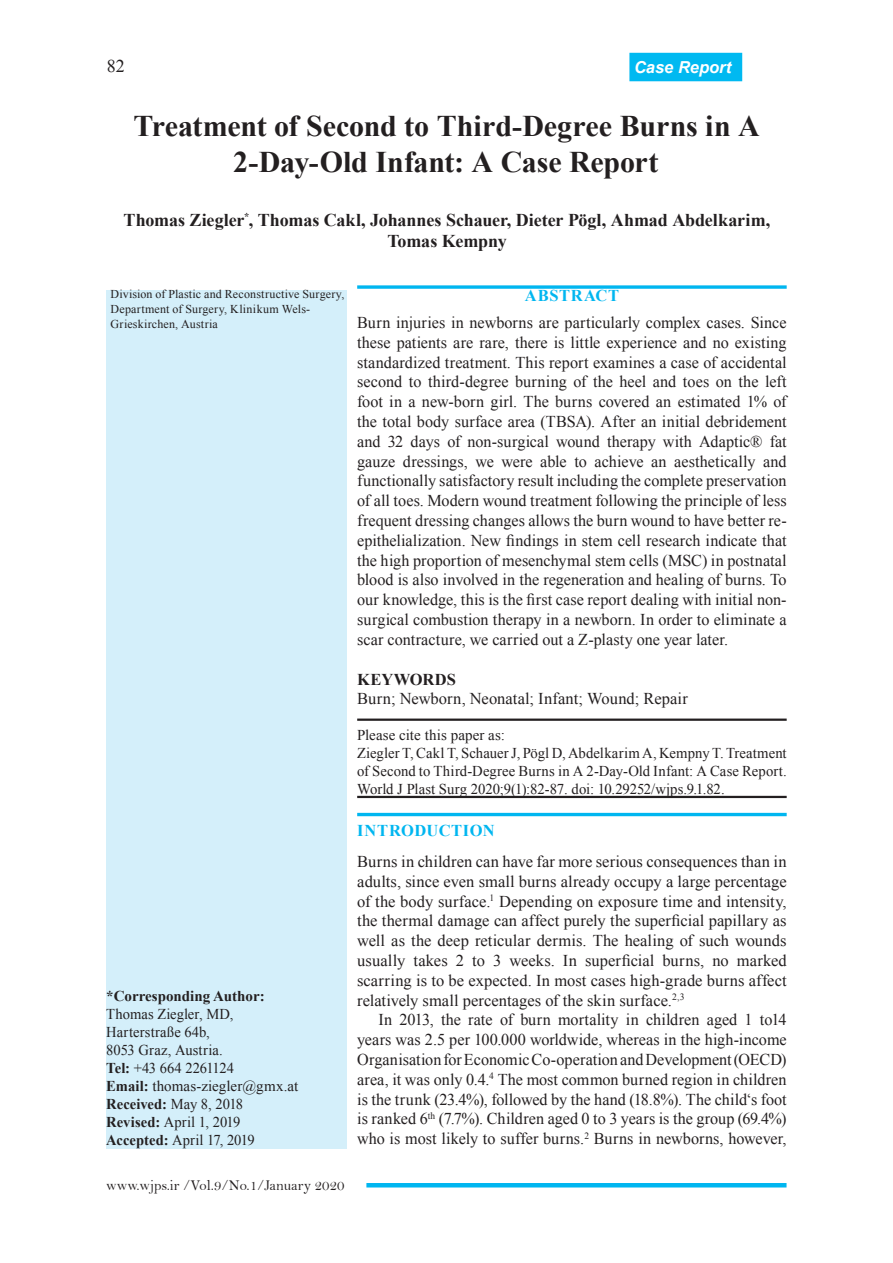
<style>
.page{position:relative;width:893px;height:1263px;background:#fff}
.page>*{position:absolute;margin:0;border:0;box-sizing:border-box;transform-origin:0 0}
.t1{font:700 30px/36px "Times New Roman";letter-spacing:-.005em;color:#231f20;text-align:center}
.t2{font:700 18px/21px "Times New Roman";letter-spacing:-.005em;color:#231f20;text-align:center}
.t3{font:16.5px/19.8px "Times New Roman";color:#231f20;text-align:justify}
.t4{font:700 16.5px "Times New Roman";letter-spacing:.03em;color:#00b6f0}
.t5{font:italic 700 16.5px "Arial";color:#fff}
.t6{font:700 16.5px "Times New Roman";letter-spacing:.05em;color:#00b6f0}
.t7{font:700 16.5px "Times New Roman";letter-spacing:.005em;color:#231f20}
.t8{font:15px/18px "Times New Roman";letter-spacing:.005em;color:#231f20}
.t9{font:15px "Bell";color:#231f20}
.t10{font:700 15px "Times New Roman";color:#231f20}
.t11{font:12px/14.7px "Times New Roman";letter-spacing:.015em;color:#231f20}
.s1{font-weight:700}
</style>
<div class="page">
<hr style="left:366px;top:1183px;width:420px;height:4px;background:#00b6f0">
<svg style="left:357px;top:285px;width:430px;height:4px;background:#27c1f2"></svg>
<hr style="left:357px;top:718px;width:430px;height:3px;background:#231f20">
<hr style="left:357px;top:796px;width:430px;height:2px;background:#231f20">
<hr style="left:357px;top:813px;width:430px;height:3px;background:#00b6f0">
<div style="left:106px;top:290px;width:241px;height:858px;background:#d4effa"></div>
<div style="left:629px;top:53px;width:113px;height:28px;background:#00b9f1"></div>
<p class="t5" style="left:634px;top:57px;width:99px">Case Report</p>
<h1 class="t1" style="left:134px;top:107px;width:628px">Treatment of Second to Third-Degree Burns in A<br>2-Day-Old Infant: A Case Report</h1>
<p class="t2" style="left:124px;top:209px;width:648px">Thomas Ziegler<sup>*</sup>, Thomas Cakl, Johannes Schauer, Dieter Pögl, Ahmad Abdelkarim,<br>Tomas Kempny</p>
<p class="t6" style="left:525px;top:284px;width:96px">ABSTRACT</p>
<p class="t3" style="left:357px;top:312px;width:431px">Burn injuries in newborns are particularly complex cases. Since these patients are rare, there is little experience and no existing standardized treatment. This report examines a case of accidental second to third-degree burning of the heel and toes on the left foot in a new-born girl. The burns covered an estimated 1% of the total body surface area (TBSA). After an initial debridement and 32 days of non-surgical wound therapy with Adaptic® fat gauze dressings, we were able to achieve an aesthetically and functionally satisfactory result including the complete preservation of all toes. Modern wound treatment following the principle of less frequent dressing changes allows the burn wound to have better re&shy;epithelialization. New findings in stem cell research indicate that the high proportion of mesenchymal stem cells (MSC) in postnatal blood is also involved in the regeneration and healing of burns. To our knowledge, this is the first case report dealing with initial non&shy;surgical combustion therapy in a newborn. In order to eliminate a scar contracture, we carried out a Z-plasty one year later.</p>
<p class="t7" style="left:357px;top:667px;width:100px">KEYWORDS</p>
<p class="t3" style="left:357px;top:688px;width:332px">Burn; Newborn, Neonatal; Infant; Wound; Repair</p>
<p class="t8" style="left:357px;top:726px;width:431px">Please cite this paper as:<br>Ziegler T, Cakl T, Schauer J, Pögl D, Abdelkarim A, Kempny T. Treatment of Second to Third-Degree Burns in A 2-Day-Old Infant: A Case Report.<br>World J Plast Surg 2020;9(1):82-87. doi: 10.29252/wjps.9.1.82.</p>
<p class="t4" style="left:357px;top:818px;width:139px">INTRODUCTION</p>
<p class="t11" style="left:111px;top:286px;width:235px">Division of Plastic and Reconstructive Surgery,<br>Department of Surgery, Klinikum Wels-<br>Grieskirchen, Austria</p>
<p class="t10" style="left:106px;top:985px;width:160px">*Corresponding Author:</p>
<p class="t8" style="left:106px;top:1005px;width:194px">Thomas Ziegler, MD,<br>Harterstraße 64b,<br>8053 Graz, Austria.<br><span class="s1">Tel:</span> +43 664 2261124<br><span class="s1">Email:</span> thomas-ziegler@gmx.at<br><span class="s1">Received:</span> May 8, 2018<br><span class="s1">Revised:</span> April 1, 2019<br><span class="s1">Accepted:</span> April 17, 2019</p>
<p class="t9" style="left:106px;top:1176px;width:240px">www.wjps.ir /Vol.9/No.1/January 2020</p>
<p class="t3" style="left:357px;top:851px;width:431px">Burns in children can have far more serious consequences than in adults, since even small burns already occupy a large percentage of the body surface.<sup>1</sup> Depending on exposure time and intensity, the thermal damage can affect purely the superficial papillary as well as the deep reticular dermis. The healing of such wounds usually takes 2 to 3 weeks. In superficial burns, no marked scarring is to be expected. In most cases high-grade burns affect relatively small percentages of the skin surface.<sup>2,3</sup></p>
<p class="t3" style="left:357px;top:1009px;width:431px;text-indent:21px">In 2013, the rate of burn mortality in children aged 1 to14 years was 2.5 per 100.000 worldwide, whereas in the high-income Organisation for Economic Co-operation and Development (OECD) area, it was only 0.4.<sup>4</sup> The most common burned region in children is the trunk (23.4%), followed by the hand (18.8%). The child‘s foot is ranked 6<sup>th</sup> (7.7%). Children aged 0 to 3 years is the group (69.4%) who is most likely to suffer burns.<sup>2</sup> Burns in newborns, however,</p>
</div>
